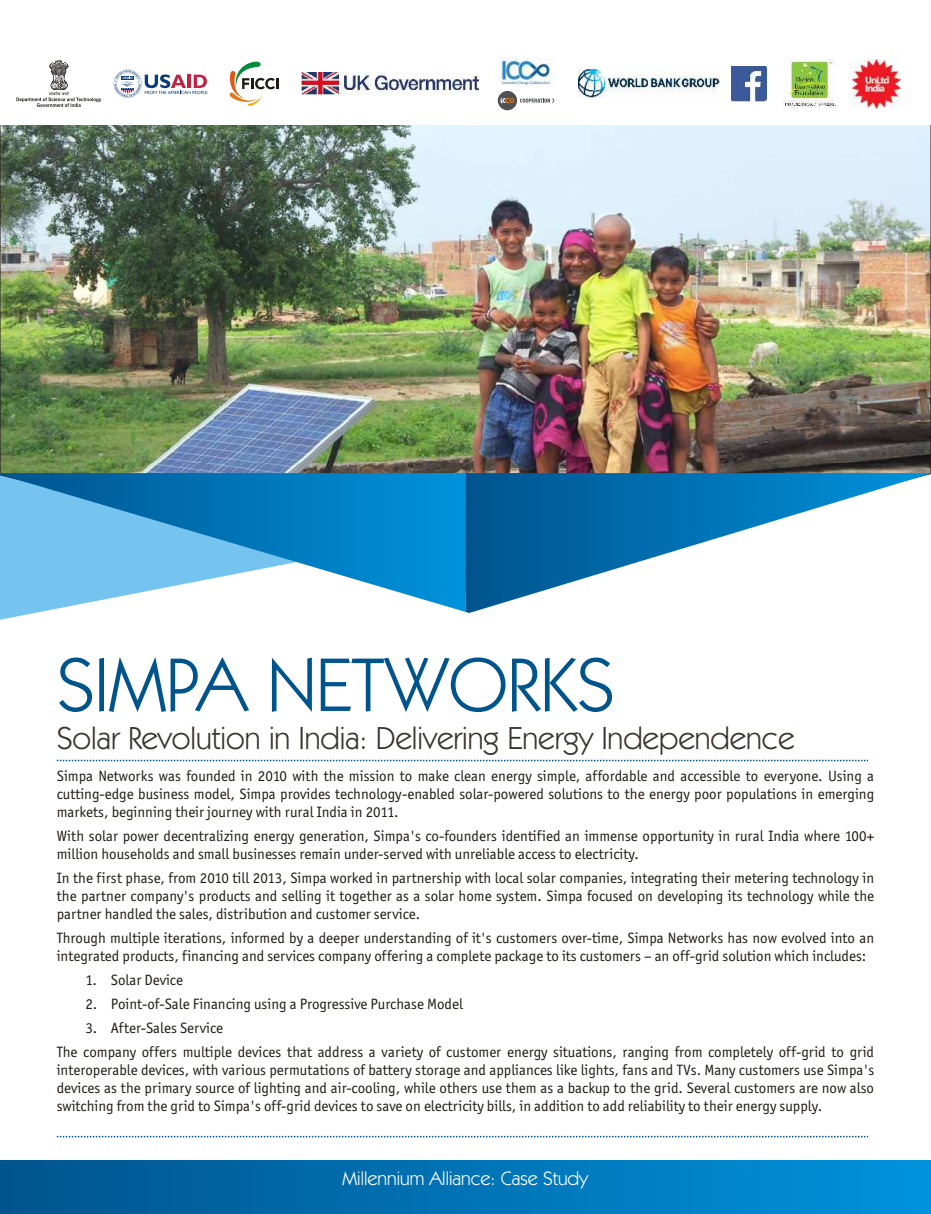
<style>
.page{position:relative;width:931px;height:1214px;background:#fff}
.page>*{position:absolute;margin:0;border:0;box-sizing:border-box;transform-origin:0 0}
.t1{font:76.35px "Kabel IT Cby BT";color:#00548c}
.t2{font:31.95px "Kabel IT Cby BT";color:#383330}
.t3{font:19.5px "Kabel IT Cby BT";color:#fff}
.t4{font:15px/18px "Officina San ITC";color:#1f1a17;text-align:justify}
</style>
<div class="page">
<img style="left:0;top:125px;width:931px;height:348px">
<svg style="left:0;top:473px;width:465px;height:139px"></svg>
<svg style="left:465px;top:473px;width:466px;height:140px"></svg>
<svg style="left:57px;top:759px;width:811px;height:2px"></svg>
<svg style="left:57px;top:1135px;width:811px;height:2px"></svg>
<svg style="left:16px;top:60px;width:85px;height:47px"></svg>
<img style="left:497px;top:57px;width:55px;height:28px">
<div style="left:498px;top:91px;width:19px;height:19px;background:#4f5254;border-radius:50%"></div>
<svg style="left:500px;top:98px;width:14px;height:5px"></svg>
<svg style="left:520px;top:98px;width:34px;height:5px"></svg>
<img style="left:578px;top:70px;width:141px;height:27px">
<img style="left:732px;top:66px;width:35px;height:35px">
<svg style="left:229px;top:61px;width:50px;height:45px"></svg>
<svg style="left:114px;top:70px;width:93px;height:28px"></svg>
<img style="left:301px;top:73px;width:178px;height:22px">
<img style="left:852px;top:59px;width:48px;height:49px">
<img style="left:783px;top:60px;width:53px;height:48px">
<div style="left:0;top:1160px;width:931px;height:53px;background:linear-gradient(to right,#00548d,#0092dd)"></div>
<h1 class="t1" style="left:57px;top:653px;width:559px">SIMPA NETWORKS</h1>
<h2 class="t2" style="left:57px;top:724px;width:739px">Solar Revolution in India: Delivering Energy Independence</h2>
<p class="t4" style="left:57px;top:768px;width:819px">Simpa Networks was founded in 2010 with the mission to make clean energy simple, affordable and accessible to everyone. Using a cutting-edge business model, Simpa provides technology-enabled solar-powered solutions to the energy poor populations in emerging markets, beginning their journey with rural India in 2011.</p>
<p class="t4" style="left:57px;top:828px;width:819px">With solar power decentralizing energy generation, Simpa's co-founders identified an immense opportunity in rural India where 100+ million households and small businesses remain under-served with unreliable access to electricity.</p>
<p class="t4" style="left:57px;top:870px;width:819px">In the first phase, from 2010 till 2013, Simpa worked in partnership with local solar companies, integrating their metering technology in the partner company's products and selling it together as a solar home system. Simpa focused on developing its technology while the partner handled the sales, distribution and customer service.</p>
<p class="t4" style="left:57px;top:930px;width:819px">Through multiple iterations, informed by a deeper understanding of it's customers over-time, Simpa Networks has now evolved into an integrated products, financing and services company offering a complete package to its customers – an off-grid solution which includes:</p>
<p class="t4" style="left:85px;top:972px;width:99px">1. Solar Device</p>
<p class="t4" style="left:85px;top:996px;width:379px">2. Point-of-Sale Financing using a Progressive Purchase Model</p>
<p class="t4" style="left:57px;top:1017px;width:819px;line-height:24px;text-indent:29px">3. After-Sales Service<br>The company offers multiple devices that address a variety of customer energy situations, ranging from completely off-grid to grid</p>
<p class="t4" style="left:57px;top:1062px;width:819px">interoperable devices, with various permutations of battery storage and appliances like lights, fans and TVs. Many customers use Simpa's devices as the primary source of lighting and air-cooling, while others use them as a backup to the grid. Several customers are now also switching from the grid to Simpa's off-grid devices to save on electricity bills, in addition to add reliability to their energy supply.</p>
<h3 class="t3" style="left:343px;top:1170px;width:247px">Millennium Alliance: Case Study</h3>
</div>
